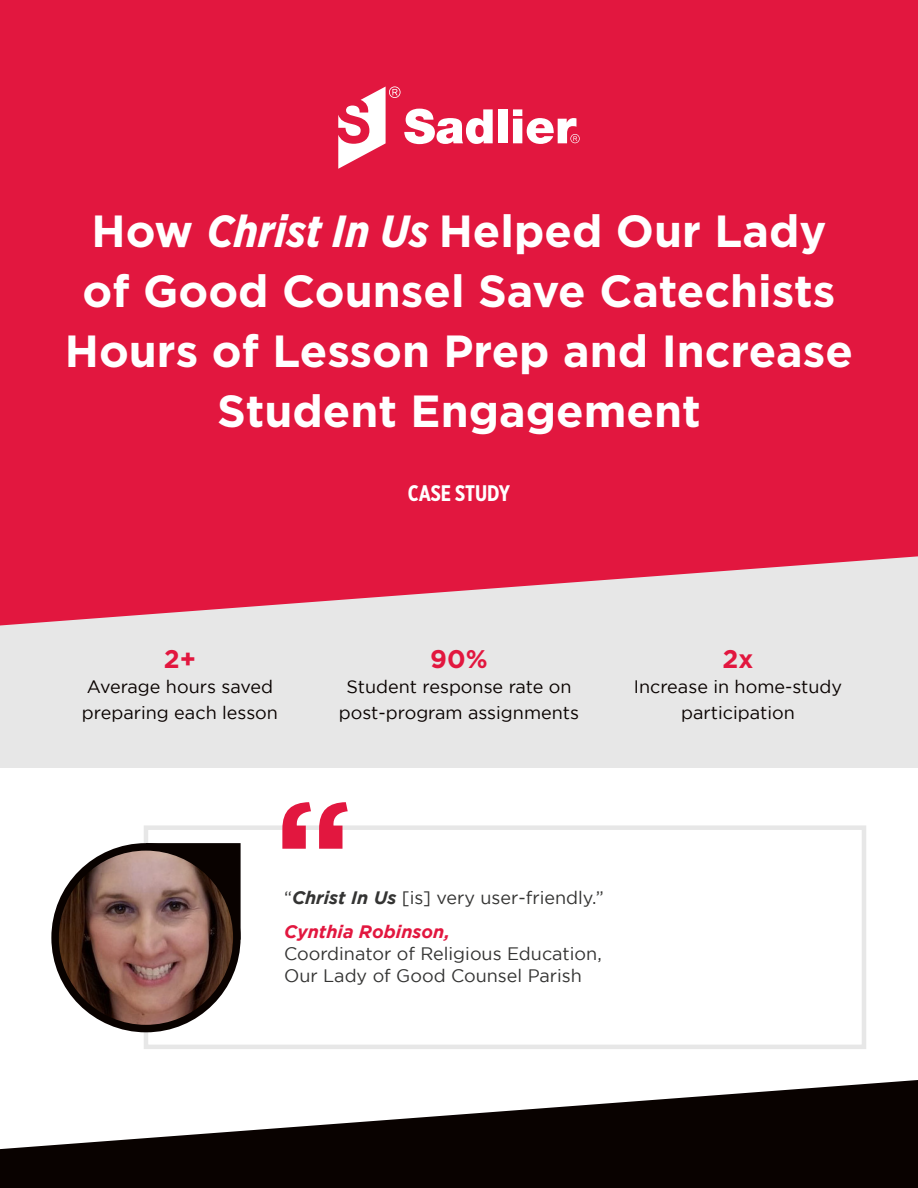
<style>
.page{position:relative;width:918px;height:1188px;background:#fff}
.page>*{position:absolute;margin:0;border:0;box-sizing:border-box;transform-origin:0 0}
.t1{font:700 45px/60px "Gotham";color:#fff;text-align:center}
.t2{font:700 25.5px "Gotham";color:#e2173f}
.t3{font:700 22.5px "Gotham X Narrow";color:#fff}
.t4{font:18px/25.5px "Gotham";color:#090200;text-align:center}
.t5{font:18px/34.5px "Gotham";color:#343433}
.s1{font-family:"Gotham Narrow";font-style:italic}
.s2{font-weight:700;font-style:italic}
.s3{font-weight:700;font-style:italic;color:#e2173f}
</style>
<div class="page">
<div style="left:0;top:556px;width:918px;height:212px;background:#e7e7e7"></div>
<div style="left:0;top:0;width:918px;height:626px;background:#e2173f"></div>
<svg style="left:338px;top:86px;width:155px;height:83px"></svg>
<div style="left:498px;top:109px;width:9px;height:34px;background:#fff"></div>
<svg style="left:513px;top:109px;width:67px;height:35px"></svg>
<div style="left:144px;top:825px;width:722px;height:224px;border:4px solid #e7e7e7"></div>
<div style="left:146px;top:843px;width:95px;height:97px;background:#090200;border:8px solid #090200"></div>
<img style="left:55px;top:847px;width:182px;height:182px;border-radius:91px">
<div style="left:51px;top:843px;width:190px;height:189px;border:8px solid #090200;border-radius:50%"></div>
<svg style="left:282px;top:802px;width:66px;height:47px"></svg>
<svg style="left:0;top:1080px;width:918px;height:108px;fill:#090200"></svg>
<h1 class="t1" style="left:65px;top:201px;width:790px">How <span class="s1">Christ In Us</span> Helped Our Lady of Good Counsel Save Catechists<br>Hours of Lesson Prep and Increase<br>Student Engagement</h1>
<h2 class="t2" style="left:164px;top:642px;width:34px">2+</h2>
<p class="t4" style="left:82px;top:674px;width:198px;text-align:left">Average hours saved preparing each lesson</p>
<p class="t3" style="left:408px;top:479px;width:104px">CASE STUDY</p>
<h2 class="t2" style="left:430px;top:642px;width:59px">90%</h2>
<p class="t4" style="left:339px;top:674px;width:242px">Student response rate on post-program assignments</p>
<h2 class="t2" style="left:723px;top:642px;width:32px">2x</h2>
<p class="t4" style="left:634px;top:674px;width:210px">Increase in home-study participation</p>
<p class="t5" style="left:284px;top:880px;width:321px">“<span class="s2">Christ In Us</span> [is] very user-friendly.”<br><span class="s3">Cynthia Robinson,</span></p>
<p class="t5" style="left:284px;top:943px;width:319px;line-height:21.6px">Coordinator of Religious Education,<br>Our Lady of Good Counsel Parish</p>
</div>
